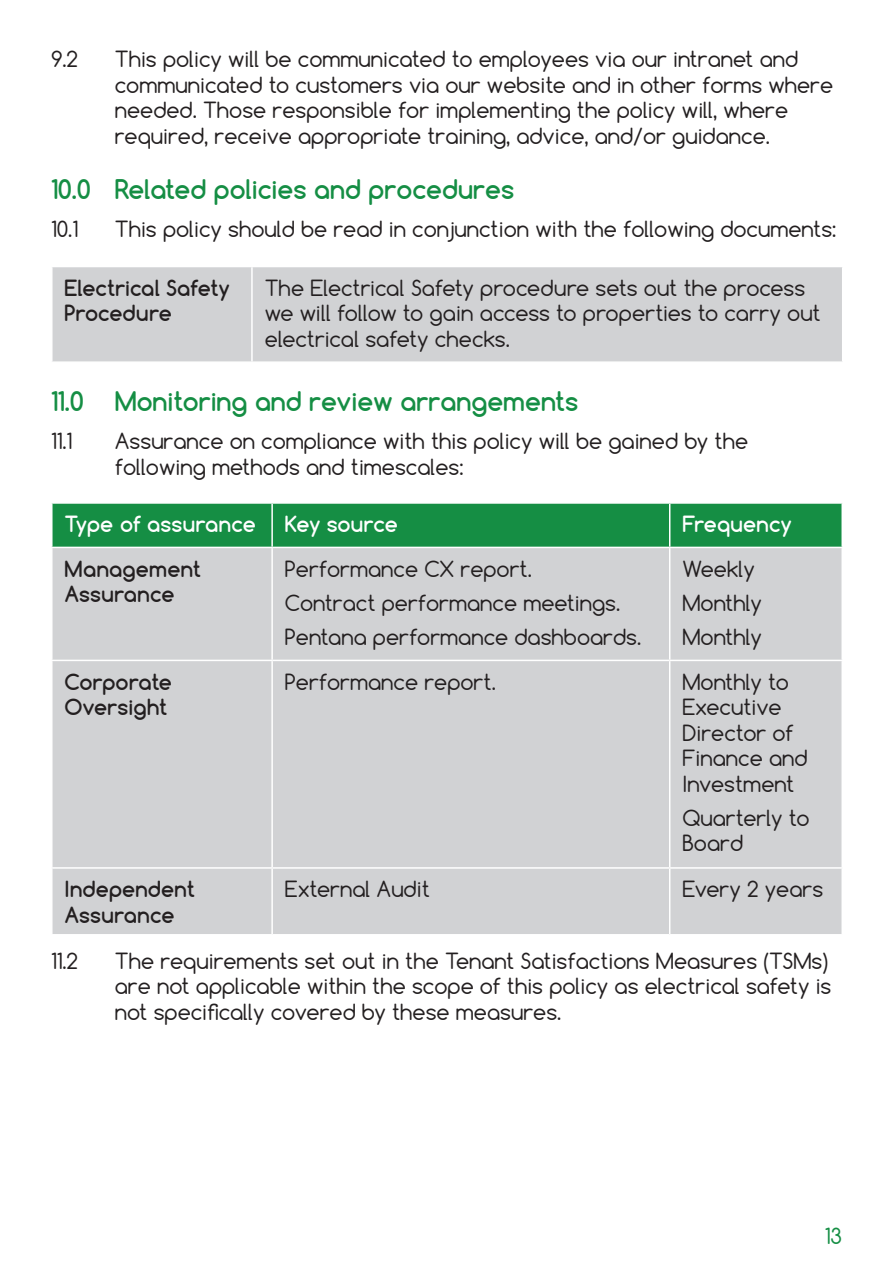
<style>
.page{position:relative;width:893px;height:1263px;background:#fff}
.page>*{position:absolute;margin:0;border:0;box-sizing:border-box;transform-origin:0 0}
.t1{font:700 25.5px "Comfortaa";color:#158e44}
.t2{font:21px/25.5px "Comfortaa";color:#231f20}
.t3{font:700 21px/25.5px "Comfortaa";letter-spacing:.005em;color:#231f20}
.t4{font:700 21px "Comfortaa";color:#fff}
.t5{font:21px "Comfortaa";color:#158e44}
</style>
<div class="page">
<div style="left:53px;top:267px;width:789px;height:94px;background:#d1d2d4"></div>
<hr style="left:251px;top:267px;width:2px;height:94px;background:#fff">
<div style="left:53px;top:504px;width:788px;height:43px;background:#158e44"></div>
<div style="left:53px;top:548px;width:788px;height:386px;background:#d1d2d4"></div>
<hr style="left:271px;top:504px;width:2px;height:43px;background:#fff">
<hr style="left:669px;top:504px;width:1px;height:43px;background:#fff">
<hr style="left:271px;top:548px;width:2px;height:112px;background:#fff">
<hr style="left:669px;top:548px;width:1px;height:112px;background:#fff">
<hr style="left:51px;top:660px;width:221px;height:1px;background:#fff">
<hr style="left:272px;top:660px;width:398px;height:1px;background:#fff">
<hr style="left:271px;top:661px;width:2px;height:206px;background:#fff">
<hr style="left:670px;top:660px;width:173px;height:1px;background:#fff">
<hr style="left:669px;top:661px;width:1px;height:206px;background:#fff">
<hr style="left:51px;top:867px;width:221px;height:2px;background:#fff">
<hr style="left:272px;top:867px;width:398px;height:2px;background:#fff">
<hr style="left:271px;top:869px;width:2px;height:65px;background:#fff">
<hr style="left:670px;top:867px;width:173px;height:2px;background:#fff">
<hr style="left:669px;top:869px;width:1px;height:65px;background:#fff">
<p class="t2" style="left:51px;top:46px;width:29px">9.2</p>
<p class="t2" style="left:115px;top:46px;width:720px">This policy will be communicated to employees via our intranet and communicated to customers via our website and in other forms where needed. Those responsible for implementing the policy will, where required, receive appropriate training, advice, and/or guidance.</p>
<p class="t1" style="left:51px;top:173px;width:465px">10.0 Related policies and procedures</p>
<p class="t2" style="left:51px;top:216px;width:29px">10.1</p>
<p class="t2" style="left:115px;top:216px;width:723px">This policy should be read in conjunction with the following documents:</p>
<p class="t3" style="left:65px;top:275px;width:167px">Electrical Safety<br>Procedure</p>
<p class="t2" style="left:265px;top:275px;width:558px">The Electrical Safety procedure sets out the process we will follow to gain access to properties to carry out electrical safety checks.</p>
<p class="t1" style="left:51px;top:385px;width:529px">11.0 Monitoring and review arrangements</p>
<p class="t2" style="left:51px;top:428px;width:23px">11.1</p>
<p class="t2" style="left:115px;top:428px;width:635px">Assurance on compliance with this policy will be gained by the following methods and timescales:</p>
<p class="t4" style="left:65px;top:511px;width:193px">Type of assurance</p>
<p class="t4" style="left:285px;top:511px;width:114px">Key source</p>
<p class="t4" style="left:682px;top:511px;width:111px">Frequency</p>
<p class="t3" style="left:65px;top:556px;width:138px">Management<br>Assurance</p>
<p class="t2" style="left:285px;top:556px;width:248px">Performance CX report.</p>
<p class="t2" style="left:682px;top:556px;width:74px">Weekly</p>
<p class="t2" style="left:682px;top:590px;width:81px">Monthly</p>
<p class="t2" style="left:682px;top:624px;width:81px">Monthly</p>
<p class="t2" style="left:285px;top:590px;width:337px">Contract performance meetings.</p>
<p class="t2" style="left:285px;top:624px;width:358px">Pentana performance dashboards.</p>
<p class="t3" style="left:65px;top:669px;width:109px">Corporate<br>Oversight</p>
<p class="t2" style="left:285px;top:669px;width:212px">Performance report.</p>
<p class="t2" style="left:682px;top:669px;width:127px">Monthly to<br>Executive<br>Director of<br>Finance and<br>Investment</p>
<p class="t2" style="left:682px;top:805px;width:129px">Quarterly to<br>Board</p>
<p class="t3" style="left:65px;top:876px;width:132px">Independent<br>Assurance</p>
<p class="t2" style="left:285px;top:876px;width:146px">External Audit</p>
<p class="t2" style="left:682px;top:876px;width:142px">Every 2 years</p>
<p class="t2" style="left:51px;top:948px;width:29px">11.2</p>
<p class="t2" style="left:115px;top:948px;width:718px">The requirements set out in the Tenant Satisfactions Measures (TSMs) are not applicable within the scope of this policy as electrical safety is not specifically covered by these measures.</p>
<p class="t5" style="left:825px;top:1222px;width:19px">13</p>
</div>
